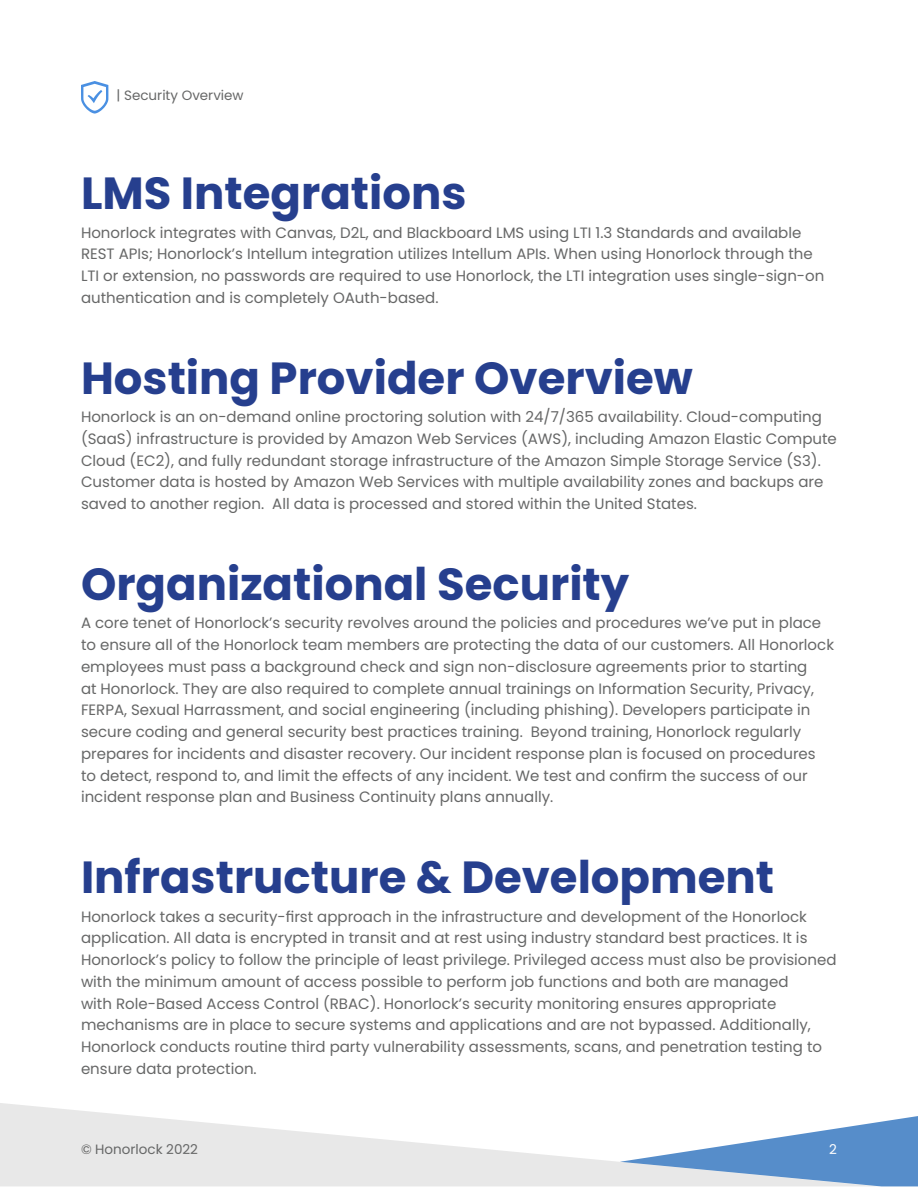
<style>
.page{position:relative;width:918px;height:1188px;background:#fff}
.page>*{position:absolute;margin:0;border:0;box-sizing:border-box;transform-origin:0 0}
.t1{font:700 45px "Poppins";color:#263f8e}
.t2{font:15px/21.8px "Poppins";color:#666767}
.t3{font:13.5px "Poppins";color:#666767}
.t4{font:13.5px "Poppins";color:#fff}
</style>
<div class="page">
<div style="left:880px;top:1116px;width:38px;height:70px;background:#568dca"></div>
<svg style="left:0;top:1103px;width:880px;height:83px;fill:#e8e8e8"></svg>
<svg style="left:81px;top:81px;width:27px;height:32px"></svg>
<p class="t3" style="left:117px;top:88px;width:129px">| Security Overview</p>
<h1 class="t1" style="left:81px;top:167px;width:387px">LMS Integrations</h1>
<p class="t2" style="left:81px;top:222px;width:745px">Honorlock integrates with Canvas, D2L, and Blackboard LMS using LTI 1.3 Standards and available REST APIs; Honorlock’s Intellum integration utilizes Intellum APIs. When using Honorlock through the LTI or extension, no passwords are required to use Honorlock, the LTI integration uses single-sign-on authentication and is completely OAuth-based.</p>
<h1 class="t1" style="left:81px;top:352px;width:613px">Hosting Provider Overview</h1>
<p class="t2" style="left:81px;top:406px;width:757px">Honorlock is an on-demand online proctoring solution with 24/7/365 availability. Cloud-computing (SaaS) infrastructure is provided by Amazon Web Services (AWS), including Amazon Elastic Compute Cloud (EC2), and fully redundant storage infrastructure of the Amazon Simple Storage Service (S3).<br>Customer data is hosted by Amazon Web Services with multiple availability zones and backups are saved to another region. All data is processed and stored within the United States.</p>
<h1 class="t1" style="left:81px;top:558px;width:550px">Organizational Security</h1>
<p class="t2" style="left:81px;top:612px;width:755px">A core tenet of Honorlock’s security revolves around the policies and procedures we’ve put in place to ensure all of the Honorlock team members are protecting the data of our customers. All Honorlock employees must pass a background check and sign non-disclosure agreements prior to starting<br>at Honorlock. They are also required to complete annual trainings on Information Security, Privacy, FERPA, Sexual Harrassment, and social engineering (including phishing). Developers participate in secure coding and general security best practices training. Beyond training, Honorlock regularly prepares for incidents and disaster recovery. Our incident response plan is focused on procedures to detect, respond to, and limit the effects of any incident. We test and confirm the success of our incident response plan and Business Continuity plans annually.</p>
<h1 class="t1" style="left:81px;top:851px;width:695px">Infrastructure &amp; Development</h1>
<p class="t2" style="left:81px;top:906px;width:757px">Honorlock takes a security-first approach in the infrastructure and development of the Honorlock application. All data is encrypted in transit and at rest using industry standard best practices. It is Honorlock’s policy to follow the principle of least privilege. Privileged access must also be provisioned with the minimum amount of access possible to perform job functions and both are managed<br>with Role-Based Access Control (RBAC). Honorlock’s security monitoring ensures appropriate mechanisms are in place to secure systems and applications and are not bypassed. Additionally, Honorlock conducts routine third party vulnerability assessments, scans, and penetration testing to ensure data protection.</p>
<p class="t3" style="left:81px;top:1142px;width:119px">© Honorlock 2022</p>
<p class="t4" style="left:829px;top:1142px;width:9px">2</p>
</div>
